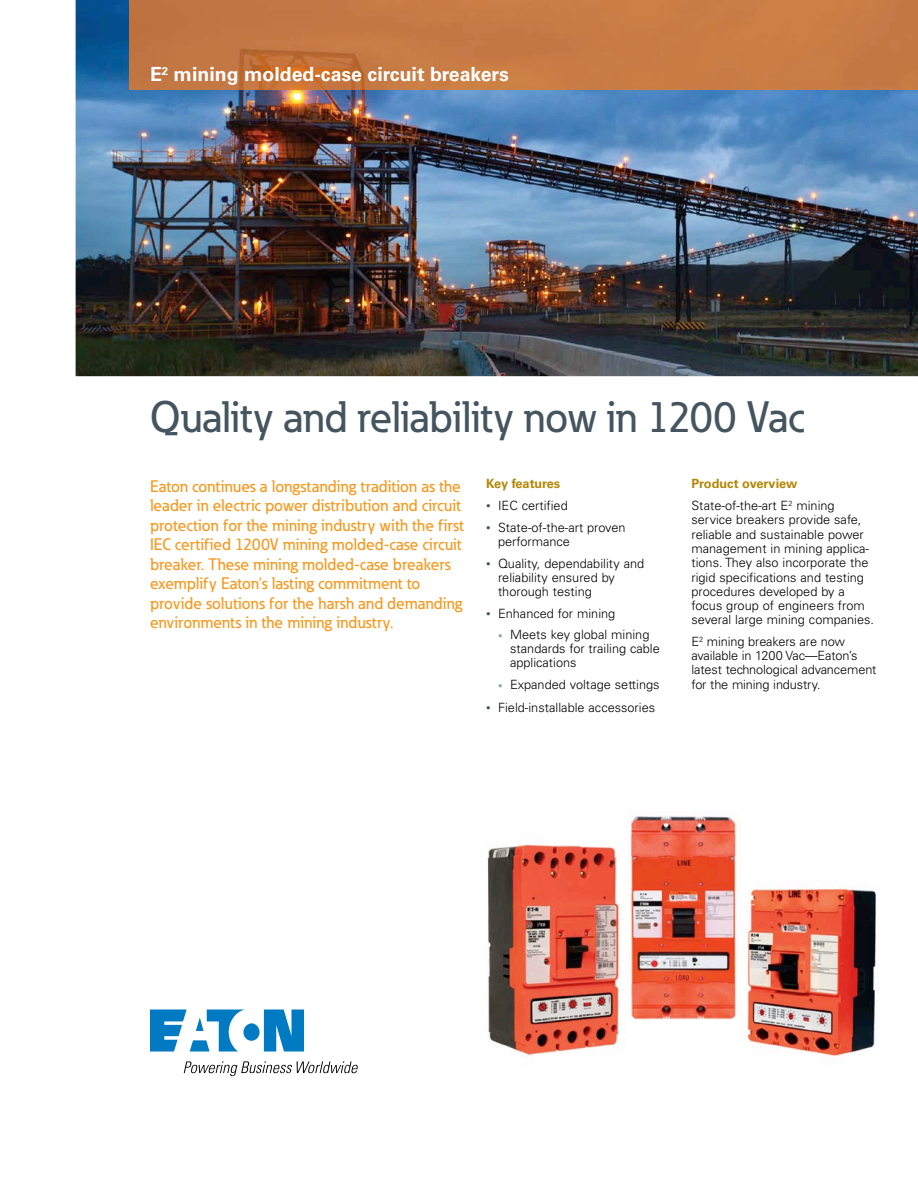
<style>
.page{position:relative;width:918px;height:1188px;background:#fff}
.page>*{position:absolute;margin:0;border:0;box-sizing:border-box;transform-origin:0 0}
.t1{font:500 43.5px "Eaton";letter-spacing:-.01em;color:#445560}
.t2{font:700 19.5px "Univers LT Std";color:#fff}
.t3{font:500 16.5px/19.5px "Eaton";letter-spacing:.005em;color:#f8971b}
.t4{font:300 12.75px/14.2px "Univers LT Std";color:#000}
.t5{font:700 12.75px "Univers LT Std";letter-spacing:-.015em;color:#b28706}
.s1{font-size:9px;color:#445560}
.s2{font-size:9px;color:#95a2ac}
.s3{font-weight:700;color:#b28706}
</style>
<div class="page">
<img style="left:76px;top:0;width:842px;height:376px">
<img style="left:487px;top:816px;width:390px;height:240px">
<svg style="left:150px;top:1010px;width:154px;height:42px"></svg>
<svg style="left:184px;top:1061px;width:174px;height:15px"></svg>
<img style="left:129px;top:0;width:789px;height:90px">
<h2 class="t2" style="left:150px;top:63px;width:360px">E<sup>2</sup> mining molded-case circuit breakers</h2>
<h1 class="t1" style="left:150px;top:391px;width:656px">Quality and reliability now in 1200 Vac</h1>
<p class="t5" style="left:486px;top:477px;width:76px">Key features</p>
<p class="t4" style="left:486px;top:499px;width:83px"><span class="s1">•</span> IEC certified</p>
<p class="t4" style="left:498px;top:520px;width:129px;text-indent:-12px"><span class="s1">•</span> State-of-the-art proven performance</p>
<p class="t4" style="left:498px;top:556px;width:148px;text-indent:-12px"><span class="s1">•</span> Quality, dependability and reliability ensured by thorough testing</p>
<p class="t4" style="left:486px;top:607px;width:131px"><span class="s1">•</span> Enhanced for mining</p>
<p class="t4" style="left:510px;top:627px;width:151px;text-indent:-12px"><span class="s2">•</span> Meets key global mining standards for trailing cable applications</p>
<p class="t4" style="left:498px;top:677px;width:163px"><span class="s2">•</span> Expanded voltage settings</p>
<p class="t4" style="left:486px;top:700px;width:171px"><span class="s1">•</span> Field-installable accessories</p>
<p class="t4" style="left:691px;top:473px;width:145px;line-height:21.8px"><span class="s3">Product overview<br></span>State-of-the-art E<sup>2</sup> mining</p>
<p class="t4" style="left:691px;top:513px;width:184px">service breakers provide safe, reliable and sustainable power management in mining applica&shy;tions. They also incorporate the rigid specifications and testing procedures developed by a focus group of engineers from several large mining companies.</p>
<p class="t4" style="left:691px;top:634px;width:187px">E<sup>2</sup> mining breakers are now available in 1200 Vac—Eaton’s latest technological advancement for the mining industry.</p>
<p class="t3" style="left:150px;top:476px;width:315px">Eaton continues a longstanding tradition as the leader in electric power distribution and circuit protection for the mining industry with the first IEC certified 1200V mining molded-case circuit breaker. These mining molded-case breakers exemplify Eaton’s lasting commitment to provide solutions for the harsh and demanding environments in the mining industry.</p>
</div>
